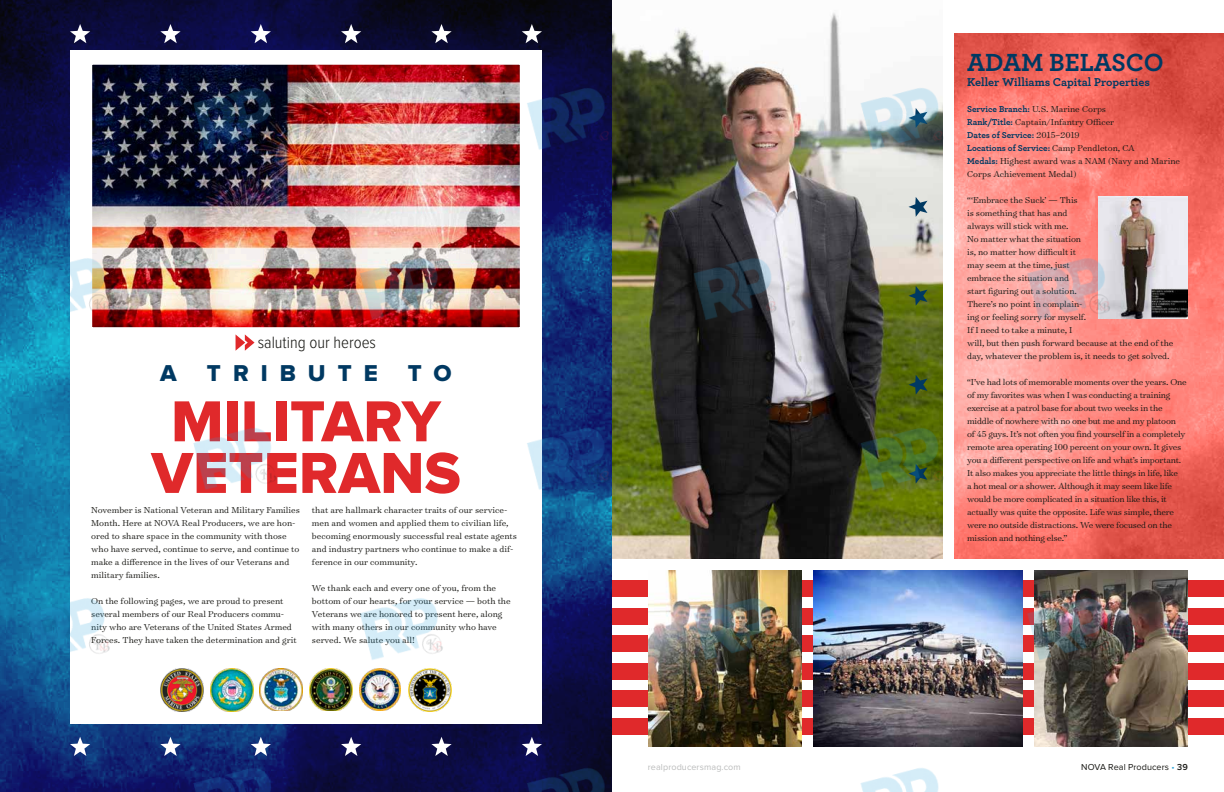
<style>
.page{position:relative;width:1224px;height:792px;background:#fff}
.page>*{position:absolute;margin:0;border:0;box-sizing:border-box;transform-origin:0 0}
.t1{font:59.9px/51.6px "Proxima Nova Extrabld";color:#e0292b;text-align:center}
.t2{font:700 26px "Archer Pro";color:#003962}
.t3{font:23.8px "Proxima Nova Extrabld";letter-spacing:.505em;color:#003962}
.t4{font:300 17px "Proxima Nova Cond";color:#171713}
.t5{font:700 12px "Archer Pro";color:#003962}
.t6{font:300 9.8px/13px "Surveyor Text";letter-spacing:-.01em;color:#171713}
.t7{font:700 9px/13px "Archer Pro";color:#003962}
.t8{font:9px "Proxima Nova";letter-spacing:.01em;color:#bbbcbc}
.t9{font:9px "Proxima Nova";letter-spacing:.01em;color:#171713}
.s1{font-family:"Archer Pro";font-weight:700;font-size:9px;color:#003962}
.s2{font-family:"Surveyor Text";font-weight:300;font-size:9.8px;color:#171713}
.s3{color:#31a5d9}
.s4{font-weight:600}
</style>
<div class="page">
<div style="left:612px;top:581px;width:612px;height:16px;background:#e0292b"></div>
<div style="left:612px;top:608px;width:612px;height:16px;background:#e0292b"></div>
<div style="left:612px;top:636px;width:612px;height:16px;background:#e0292b"></div>
<div style="left:612px;top:663px;width:612px;height:16px;background:#e0292b"></div>
<div style="left:612px;top:691px;width:612px;height:16px;background:#e0292b"></div>
<div style="left:612px;top:718px;width:612px;height:17px;background:#e0292b"></div>
<svg style="left:1152px;top:34px;width:72px;height:525px;background:#ed675d"></svg>
<img style="left:1152px;top:196px;width:36px;height:122px">
<img style="left:1152px;top:571px;width:36px;height:175px">
<img style="left:0;top:0;width:1152px;height:792px">
<h3 class="t4" style="left:258px;top:334px;width:120px">saluting our heroes</h3>
<h3 class="t3" style="left:160px;top:363px;width:18px">A</h3>
<h3 class="t3" style="left:207px;top:363px;width:172px">TRIBUTE</h3>
<h3 class="t3" style="left:408px;top:363px;width:45px">T O</h3>
<h1 class="t1" style="left:151px;top:398px;width:311px">MILITARY<br>VETERANS</h1>
<p class="t6" style="left:91px;top:503px;width:210px">November is National Veteran and Military Families Month. Here at NOVA Real Producers, we are hon&shy;ored to share space in the community with those who have served, continue to serve, and continue to make a difference in the lives of our Veterans and military families.</p>
<p class="t6" style="left:91px;top:594px;width:207px">On the following pages, we are proud to present several members of our Real Producers commu&shy;nity who are Veterans of the United States Armed Forces. They have taken the determination and grit</p>
<p class="t6" style="left:312px;top:503px;width:206px">that are hallmark character traits of our service&shy;men and women and applied them to civilian life, becoming enormously successful real estate agents and industry partners who continue to make a dif&shy;ference in our community.</p>
<p class="t6" style="left:312px;top:581px;width:200px">We thank each and every one of you, from the bottom of our hearts, for your service — both the Veterans we are honored to present here, along with many others in our community who have served. We salute you all!</p>
<h2 class="t2" style="left:967px;top:42px;width:198px">ADAM BELASCO</h2>
<p class="t5" style="left:967px;top:73px;width:184px">Keller Williams Capital Properties</p>
<p class="t6" style="left:967px;top:102px;width:149px"><span class="s1">Service Branch:</span> U.S. Marine Corps<br><span class="s1">Rank/Title:</span> Captain/Infantry Officer</p>
<p class="t7" style="left:967px;top:128px;width:169px">Dates of Service: <span class="s2">2015–2019<br></span>Locations of Service: <span class="s2">Camp Pendleton, CA</span></p>
<p class="t6" style="left:967px;top:154px;width:214px"><span class="s1">Medals:</span> Highest award was a NAM (Navy and Marine<br>Corps Achievement Medal)</p>
<p class="t6" style="left:967px;top:193px;width:208px">“‘Embrace the Suck’ — This<br>is something that has and<br>always will stick with me.<br>No matter what the situation<br>is, no matter how difficult it<br>may seem at the time, just<br>embrace the situation and<br>start figuring out a solution.<br>There’s no point in complain-<br>ing or feeling sorry for myself.<br>If I need to take a minute, I<br>will, but then push forward because at the end of the day, whatever the problem is, it needs to get solved.</p>
<p class="t6" style="left:967px;top:375px;width:221px">“I’ve had lots of memorable moments over the years. One of my favorites was when I was conducting a training exercise at a patrol base for about two weeks in the middle of nowhere with no one but me and my platoon<br>of 45 guys. It’s not often you find yourself in a completely remote area operating 100 percent on your own. It gives you a different perspective on life and what’s important.<br>It also makes you appreciate the little things in life, like<br>a hot meal or a shower. Although it may seem like life would be more complicated in a situation like this, it actually was quite the opposite. Life was simple, there were no outside distractions. We were focused on the mission and nothing else.”</p>
<p class="t8" style="left:648px;top:762px;width:94px">realproducersmag.com</p>
<p class="t9" style="left:1081px;top:762px;width:108px">NOVA Real Producers <span class="s3">•</span> <span class="s4">39</span></p>
</div>
